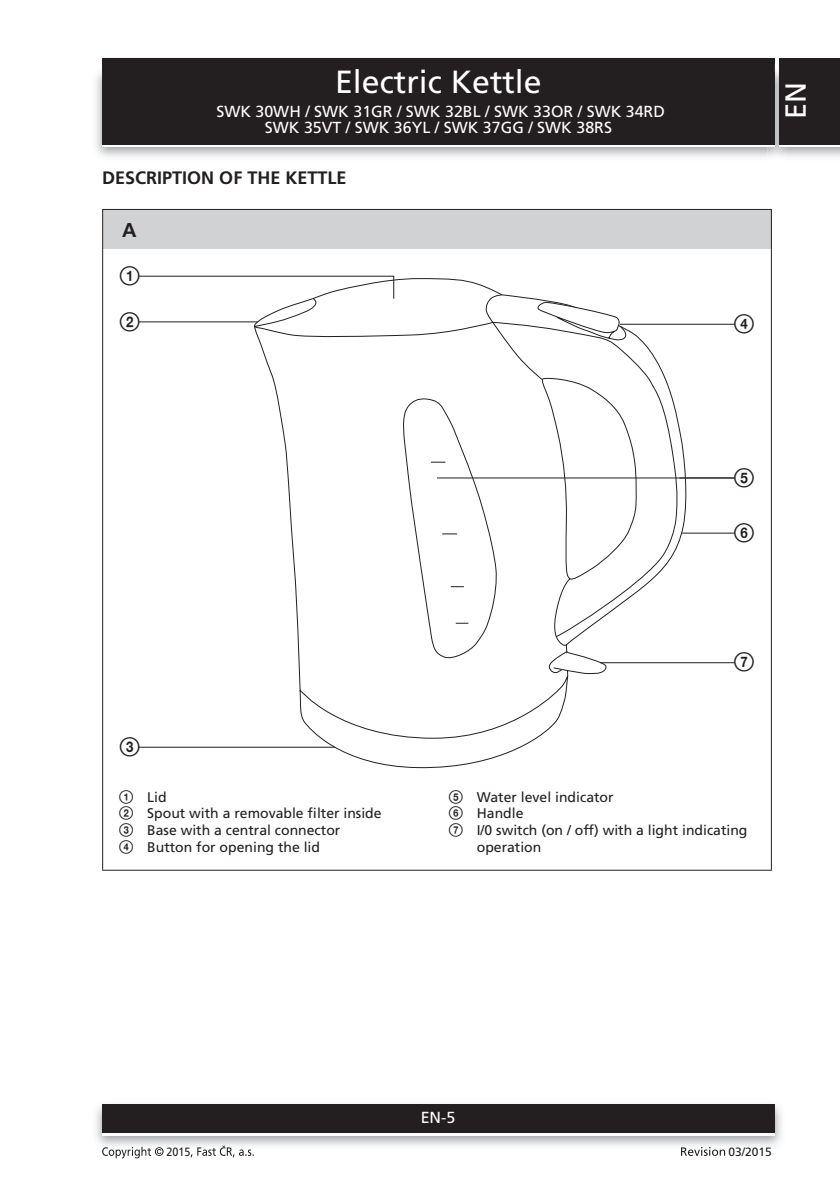
<style>
.page{position:relative;width:840px;height:1191px;background:#fff}
.page>*{position:absolute;margin:0;border:0;box-sizing:border-box;transform-origin:0 0}
.t1{font:32px "Frutiger CE";color:#fff}
.t2{font:29px "Frutiger CE";color:#fff}
.t3{font:20px "Zz 3";color:#231f20}
.t4{font:700 20px "Frutiger CE";color:#231f20}
.t5{font:700 18px "Frutiger CE";color:#231f20}
.t6{font:16px/16px "Frutiger CE";color:#fff;text-align:center}
.t7{font:14px/16.8px "Frutiger CE";color:#231f20}
.t8{font:12px "Frutiger CE";color:#231f20}
.t9{font:12px "Frutiger CE";color:#231f20;scale:.9 1}
.s1{font-family:"Zz 3"}
</style>
<div class="page">
<div style="left:102px;top:61px;width:672px;height:86px;background:linear-gradient(to right,#fff,#fff)"></div>
<div style="left:102px;top:58px;width:672px;height:86px;background:#231f20"></div>
<img style="left:96px;top:1104px;width:685px;height:42px">
<div style="left:102px;top:1107px;width:672px;height:28px;background:linear-gradient(to right,#fff,#fff)"></div>
<div style="left:102px;top:1104px;width:672px;height:28px;background:#231f20"></div>
<img style="left:767px;top:64px;width:18px;height:95px">
<svg style="left:767px;top:144px;width:7px;height:3px"></svg>
<img style="left:774px;top:70px;width:1px;height:74px">
<img style="left:767px;top:73px;width:7px;height:71px">
<div style="left:778px;top:61px;width:61px;height:86px;background:linear-gradient(to right,#fff,#fff)"></div>
<div style="left:778px;top:58px;width:61px;height:86px;background:#231f20"></div>
<svg style="left:102px;top:1146px;width:61px;height:12px"></svg>
<svg style="left:190px;top:1145px;width:64px;height:12px"></svg>
<svg style="left:681px;top:1147px;width:43px;height:8px"></svg>
<div style="left:103px;top:209px;width:668px;height:40px;background:#d1d2d4"></div>
<hr style="left:102px;top:209px;width:669px;height:1px;background:#231f20">
<hr style="left:102px;top:210px;width:1px;height:39px;background:#231f20">
<hr style="left:770px;top:210px;width:1px;height:39px;background:#231f20">
<hr style="left:102px;top:249px;width:1px;height:620px;background:#231f20">
<hr style="left:770px;top:249px;width:1px;height:620px;background:#231f20">
<hr style="left:102px;top:869px;width:669px;height:1px;background:#231f20">
<svg style="left:254px;top:278px;width:432px;height:490px"></svg>
<svg style="left:254px;top:294px;width:375px;height:379px"></svg>
<svg style="left:552px;top:651px;width:56px;height:25px"></svg>
<hr style="left:619px;top:324px;width:115px;height:1px;background:#231f20">
<hr style="left:681px;top:532px;width:53px;height:1px;background:#231f20">
<hr style="left:599px;top:662px;width:135px;height:1px;background:#231f20">
<hr style="left:437px;top:477px;width:297px;height:1px;background:#231f20">
<hr style="left:139px;top:746px;width:195px;height:1px;background:#231f20">
<hr style="left:139px;top:321px;width:119px;height:1px;background:#231f20">
<svg style="left:138px;top:275px;width:256px;height:25px"></svg>
<h1 class="t1" style="left:335px;top:63px;width:208px">Electric Kettle</h1>
<p class="t6" style="left:216px;top:103px;width:450px">SWK 30WH / SWK 31GR / SWK 32BL / SWK 33OR / SWK 34RD<br>SWK 35VT / SWK 36YL / SWK 37GG / SWK 38RS</p>
<p class="t5" style="left:102px;top:170px;width:246px">DESCRIPTION OF THE KETTLE</p>
<h3 class="t4" style="left:122px;top:222px;width:16px">A</h3>
<h3 class="t3" style="left:119px;top:266px;width:23px">1</h3>
<h3 class="t3" style="left:119px;top:311px;width:23px">2</h3>
<h2 class="t2" style="left:778px;top:119px;width:39px;rotate:-90deg">EN</h2>
<h3 class="t3" style="left:733px;top:314px;width:23px">4</h3>
<h3 class="t3" style="left:733px;top:467px;width:23px">5</h3>
<h3 class="t3" style="left:733px;top:523px;width:23px">6</h3>
<h3 class="t3" style="left:119px;top:737px;width:23px">3</h3>
<h3 class="t3" style="left:733px;top:652px;width:23px">7</h3>
<p class="t7" style="left:119px;top:789px;width:264px"><span class="s1">1</span> Lid<br><span class="s1">2</span> Spout with a removable filter inside<br><span class="s1">3</span> Base with a central connector<br><span class="s1">4</span> Button for opening the lid</p>
<p class="t7" style="left:448px;top:789px;width:167px"><span class="s1">5</span> Water level indicator</p>
<p class="t7" style="left:448px;top:806px;width:77px"><span class="s1">6</span> Handle</p>
<p class="t7" style="left:448px;top:823px;width:300px"><span class="s1">7</span> I/0 switch (on / off) with a light indicating</p>
<p class="t7" style="left:476px;top:840px;width:66px">operation</p>
<p class="t6" style="left:420px;top:1111px;width:36px">EN-5</p>
<p class="t9" style="left:166px;top:1146px;width:28px">2015</p>
<p class="t8" style="left:728px;top:1146px;width:45px">03/2015</p>
</div>
